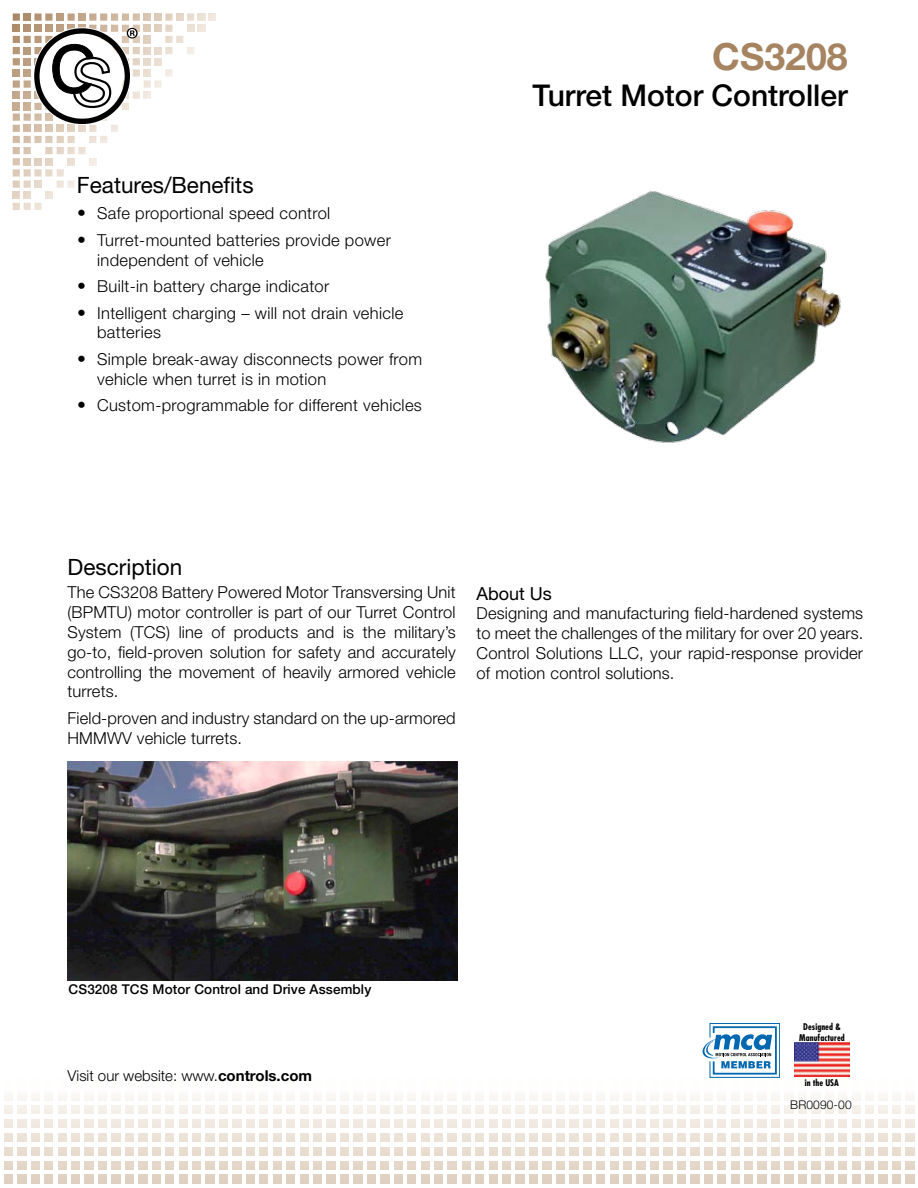
<style>
.page{position:relative;width:918px;height:1188px;background:#fff}
.page>*{position:absolute;margin:0;border:0;box-sizing:border-box;transform-origin:0 0}
.t1{font:700 37.5px "Helvetica Neue";color:#a68462}
.t2{font:500 30px "Helvetica Neue";color:#000}
.t3{font:22.5px "Helvetica Neue";color:#000}
.t4{font:18px "Helvetica Neue";color:#000}
.t5{font:300 16.5px/19.8px "Helvetica Neue";letter-spacing:.02em;color:#000}
.t6{font:300 15px "Helvetica Neue";color:#000}
.t7{font:500 13.5px "Helvetica Neue";letter-spacing:.01em;color:#000}
.t8{font:300 12px "Helvetica Neue";letter-spacing:.01em;color:#000}
.t9{font:700 condensed 9px/10.8px "Futura";letter-spacing:.01em;color:#000;text-align:center}
.s1{font-family:"Futura";font-weight:400}
.s2{font-weight:700}
</style>
<div class="page">
<svg style="left:287px;top:1175px;width:115px;height:8px"></svg>
<svg style="left:408px;top:1175px;width:48px;height:8px"></svg>
<svg style="left:45px;top:1175px;width:115px;height:8px"></svg>
<svg style="left:4px;top:1175px;width:35px;height:8px"></svg>
<svg style="left:166px;top:1175px;width:115px;height:8px"></svg>
<svg style="left:287px;top:1161px;width:115px;height:8px"></svg>
<svg style="left:408px;top:1161px;width:48px;height:8px"></svg>
<svg style="left:45px;top:1161px;width:115px;height:8px"></svg>
<svg style="left:4px;top:1161px;width:35px;height:8px"></svg>
<svg style="left:166px;top:1161px;width:115px;height:8px"></svg>
<svg style="left:287px;top:1106px;width:115px;height:49px"></svg>
<svg style="left:408px;top:1106px;width:48px;height:49px"></svg>
<svg style="left:45px;top:1106px;width:115px;height:49px"></svg>
<svg style="left:4px;top:1106px;width:35px;height:49px"></svg>
<svg style="left:166px;top:1106px;width:115px;height:49px"></svg>
<svg style="left:287px;top:1097px;width:115px;height:3px"></svg>
<svg style="left:408px;top:1097px;width:48px;height:3px"></svg>
<svg style="left:45px;top:1097px;width:115px;height:3px"></svg>
<svg style="left:4px;top:1097px;width:35px;height:3px"></svg>
<svg style="left:166px;top:1097px;width:115px;height:3px"></svg>
<svg style="left:745px;top:1175px;width:115px;height:8px"></svg>
<svg style="left:866px;top:1175px;width:48px;height:8px"></svg>
<svg style="left:503px;top:1175px;width:115px;height:8px"></svg>
<svg style="left:462px;top:1175px;width:35px;height:8px"></svg>
<svg style="left:624px;top:1175px;width:115px;height:8px"></svg>
<svg style="left:745px;top:1161px;width:115px;height:8px"></svg>
<svg style="left:866px;top:1161px;width:48px;height:8px"></svg>
<svg style="left:503px;top:1161px;width:115px;height:8px"></svg>
<svg style="left:462px;top:1161px;width:35px;height:8px"></svg>
<svg style="left:624px;top:1161px;width:115px;height:8px"></svg>
<svg style="left:745px;top:1106px;width:115px;height:49px"></svg>
<svg style="left:866px;top:1106px;width:48px;height:49px"></svg>
<svg style="left:503px;top:1106px;width:115px;height:49px"></svg>
<svg style="left:462px;top:1106px;width:35px;height:49px"></svg>
<svg style="left:624px;top:1106px;width:115px;height:49px"></svg>
<svg style="left:745px;top:1097px;width:115px;height:3px"></svg>
<svg style="left:866px;top:1097px;width:48px;height:3px"></svg>
<svg style="left:503px;top:1097px;width:115px;height:3px"></svg>
<svg style="left:462px;top:1097px;width:35px;height:3px"></svg>
<svg style="left:624px;top:1097px;width:115px;height:3px"></svg>
<svg style="left:13px;top:14px;width:203px;height:196px"></svg>
<svg style="left:702px;top:1023px;width:148px;height:55px"></svg>
<img style="left:68px;top:761px;width:389px;height:220px">
<img style="left:545px;top:191px;width:296px;height:252px">
<h3 class="t3" style="left:77px;top:171px;width:178px">Features/Benefits</h3>
<p class="t5" style="left:77px;top:203px;width:255px"><span class="s1">•</span> Safe proportional speed control</p>
<p class="t5" style="left:97px;top:230px;width:295px;text-indent:-20px"><span class="s1">•</span> Turret-mounted batteries provide power independent of vehicle</p>
<p class="t5" style="left:77px;top:276px;width:254px"><span class="s1">•</span> Built-in battery charge indicator</p>
<p class="t5" style="left:97px;top:303px;width:308px;text-indent:-20px"><span class="s1">•</span> Intelligent charging – will not drain vehicle batteries</p>
<p class="t5" style="left:97px;top:349px;width:326px;text-indent:-20px"><span class="s1">•</span> Simple break-away disconnects power from vehicle when turret is in motion</p>
<p class="t5" style="left:77px;top:395px;width:346px"><span class="s1">•</span> Custom-programmable for different vehicles</p>
<h1 class="t1" style="left:712px;top:33px;width:137px">CS3208</h1>
<h2 class="t2" style="left:533px;top:77px;width:317px">Turret Motor Controller</h2>
<h3 class="t3" style="left:68px;top:554px;width:116px">Description</h3>
<p class="t5" style="left:67px;top:582px;width:390px;text-align:justify">The CS3208 Battery Powered Motor Transversing Unit (BPMTU) motor controller is part of our Turret Control System (TCS) line of products and is the military’s go-to, field-proven solution for safety and accurately controlling the movement of heavily armored vehicle turrets.</p>
<p class="t5" style="left:67px;top:708px;width:390px">Field-proven and industry standard on the up-armored<br>HMMWV vehicle turrets.</p>
<p class="t4" style="left:477px;top:582px;width:77px">About Us</p>
<p class="t5" style="left:477px;top:603px;width:388px;text-align:justify">Designing and manufacturing field-hardened systems to meet the challenges of the military for over 20 years.<br>Control Solutions LLC, your rapid-response provider of motion control solutions.</p>
<p class="t7" style="left:69px;top:982px;width:304px">CS3208 TCS Motor Control and Drive Assembly</p>
<p class="t6" style="left:68px;top:1067px;width:246px">Visit our website: www.<span class="s2">controls.com</span></p>
<p class="t9" style="left:799px;top:1021px;width:47px">Designed &amp;<br>Manufactured</p>
<p class="t9" style="left:805px;top:1077px;width:36px">in the USA</p>
<p class="t8" style="left:790px;top:1097px;width:63px">BR0090-00</p>
</div>
